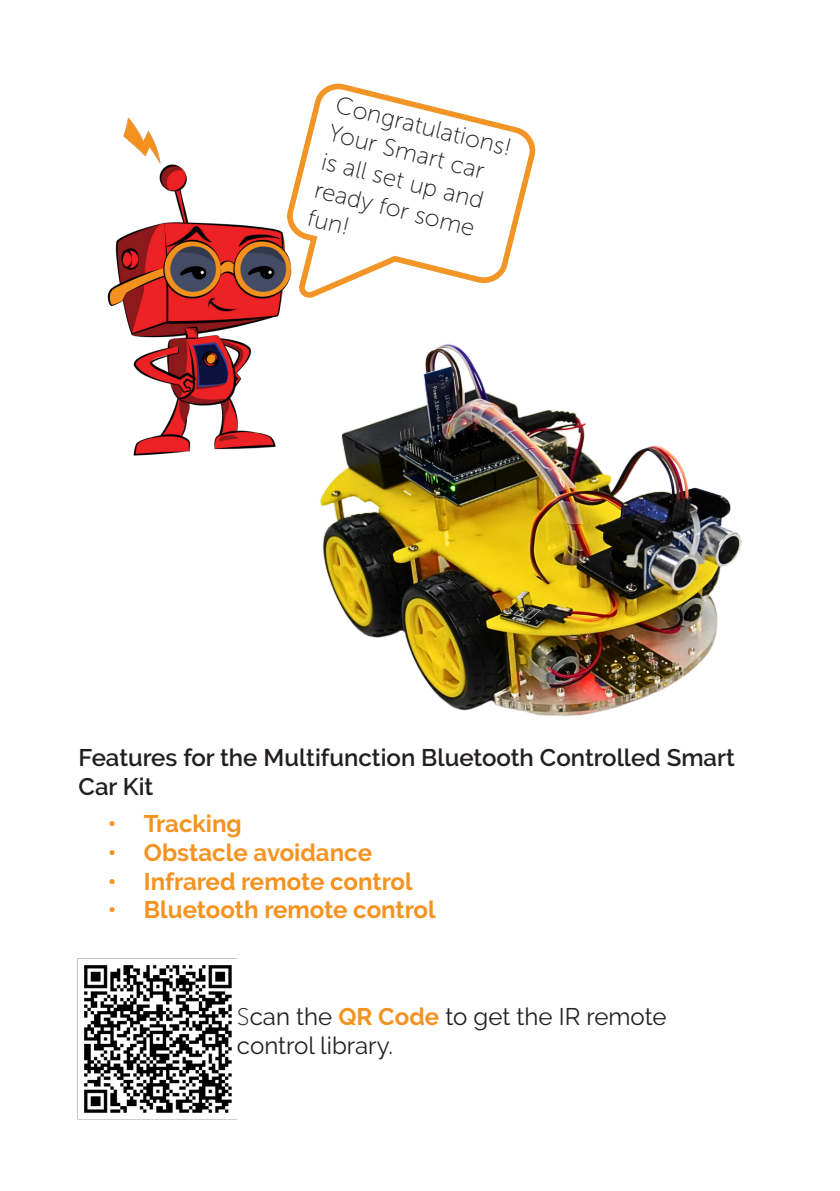
<style>
.page{position:relative;width:840px;height:1191px;background:#fff}
.page>*{position:absolute;margin:0;border:0;box-sizing:border-box;transform-origin:0 0}
.t1{font:24.2px/29px "Museo Sans 100";color:#231f20}
.t2{font:700 24px "Raleway";color:#f49321}
.t3{font:600 24px/28.8px "Raleway";color:#231f20}
.t4{font:24px/28.8px "Raleway";color:#231f20}
.s1{font-family:"Museo Sans 100"}
.s2{font-weight:700;color:#f49321}
</style>
<div class="page">
<svg style="left:312px;top:83px;width:224px;height:213px"></svg>
<img style="left:107px;top:112px;width:209px;height:344px">
<img style="left:305px;top:340px;width:437px;height:376px">
<img style="left:77px;top:958px;width:160px;height:161px">
<p class="t1" style="left:339px;top:90px;width:182px;rotate:14deg">Congratulations!<br>Your Smart car is all set up and ready for some fun!</p>
<p class="t3" style="left:79px;top:743px;width:657px">Features for the Multifunction Bluetooth Controlled Smart<br>Car Kit</p>
<p class="t2" style="left:108px;top:810px;width:135px">• Tracking</p>
<p class="t2" style="left:108px;top:838px;width:265px">• Obstacle avoidance</p>
<p class="t2" style="left:108px;top:867px;width:306px">• Infrared remote control</p>
<p class="t2" style="left:108px;top:896px;width:329px">• Bluetooth remote control</p>
<p class="t4" style="left:237px;top:1002px;width:431px"><span class="s1">S</span>can the <span class="s2">QR Code</span> to get the IR remote control library.</p>
</div>
